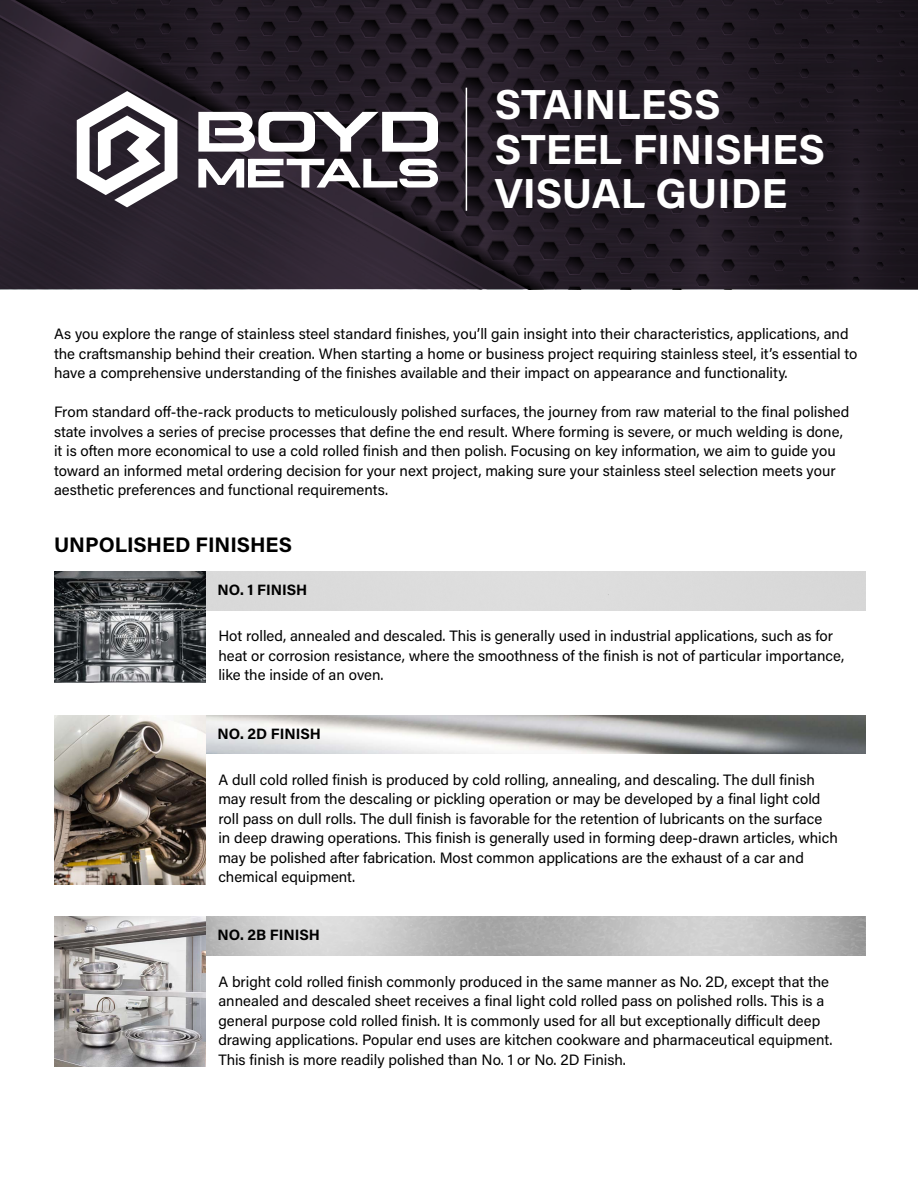
<style>
.page{position:relative;width:918px;height:1188px;background:#fff}
.page>*{position:absolute;margin:0;border:0;box-sizing:border-box;transform-origin:0 0}
.t1{font:700 42px/45px "Acumin Pro";color:#fff}
.t2{font:700 21px "Acumin Pro";color:#000}
.t3{font:15px/19.5px "Acumin Pro";color:#000}
.t4{font:700 15px "Acumin Pro";color:#000}
</style>
<div class="page">
<svg style="left:0;top:0;width:918px;height:289px;background:#241c26"></svg>
<svg style="left:198px;top:112px;width:240px;height:40px"></svg>
<svg style="left:198px;top:159px;width:240px;height:29px"></svg>
<svg style="left:77px;top:91px;width:100px;height:116px"></svg>
<hr style="left:466px;top:88px;width:1px;height:123px;background:#fff">
<img style="left:54px;top:572px;width:152px;height:111px">
<img style="left:206px;top:715px;width:660px;height:39px">
<img style="left:54px;top:715px;width:152px;height:170px">
<img style="left:54px;top:917px;width:152px;height:149px">
<h1 class="t1" style="left:495px;top:80px;width:332px">STAINLESS<br>STEEL FINISHES<br>VISUAL GUIDE</h1>
<p class="t3" style="left:54px;top:324px;width:805px">As you explore the range of stainless steel standard finishes, you’ll gain insight into their characteristics, applications, and the craftsmanship behind their creation. When starting a home or business project requiring stainless steel, it’s essential to have a comprehensive understanding of the finishes available and their impact on appearance and functionality.</p>
<p class="t3" style="left:54px;top:402px;width:797px">From standard off-the-rack products to meticulously polished surfaces, the journey from raw material to the final polished state involves a series of precise processes that define the end result. Where forming is severe, or much welding is done, it is often more economical to use a cold rolled finish and then polish. Focusing on key information, we aim to guide you toward an informed metal ordering decision for your next project, making sure your stainless steel selection meets your aesthetic preferences and functional requirements.</p>
<h2 class="t2" style="left:54px;top:530px;width:240px">UNPOLISHED FINISHES</h2>
<p class="t4" style="left:217px;top:579px;width:91px">NO. 1 FINISH</p>
<p class="t3" style="left:218px;top:626px;width:628px">Hot rolled, annealed and descaled. This is generally used in industrial applications, such as for heat or corrosion resistance, where the smoothness of the finish is not of particular importance, like the inside of an oven.</p>
<p class="t4" style="left:217px;top:723px;width:105px">NO. 2D FINISH</p>
<p class="t3" style="left:218px;top:769px;width:621px">A dull cold rolled finish is produced by cold rolling, annealing, and descaling. The dull finish may result from the descaling or pickling operation or may be developed by a final light cold roll pass on dull rolls. The dull finish is favorable for the retention of lubricants on the surface in deep drawing operations. This finish is generally used in forming deep-drawn articles, which may be polished after fabrication. Most common applications are the exhaust of a car and chemical equipment.</p>
<p class="t4" style="left:217px;top:925px;width:104px">NO. 2B FINISH</p>
<p class="t3" style="left:218px;top:971px;width:616px">A bright cold rolled finish commonly produced in the same manner as No. 2D, except that the annealed and descaled sheet receives a final light cold rolled pass on polished rolls. This is a general purpose cold rolled finish. It is commonly used for all but exceptionally difficult deep drawing applications. Popular end uses are kitchen cookware and pharmaceutical equipment.<br>This finish is more readily polished than No. 1 or No. 2D Finish.</p>
</div>
